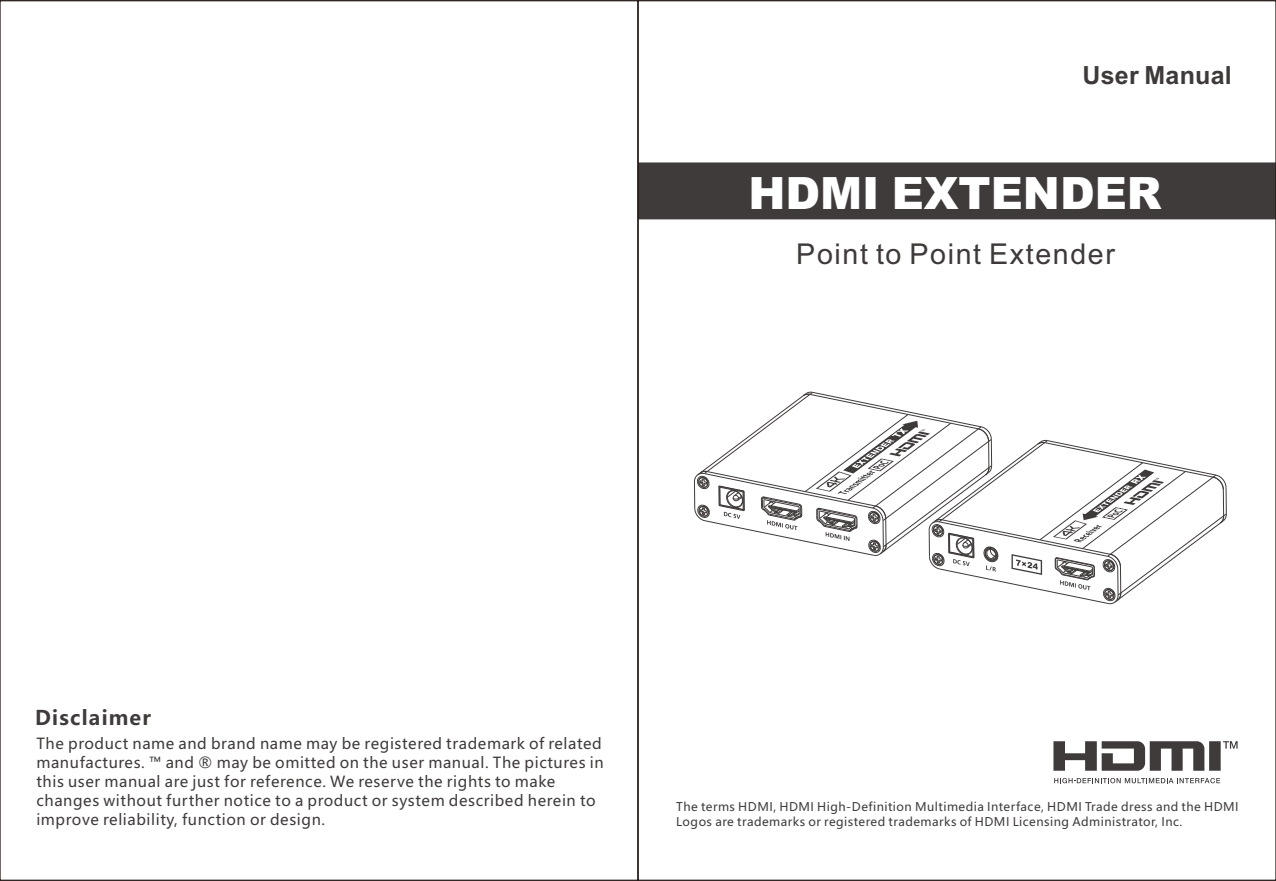
<style>
.page{position:relative;width:1276px;height:881px;background:#fff}
.page>*{position:absolute;margin:0;border:0;box-sizing:border-box;transform-origin:0 0}
.t1{font:900 44.55px "Arial";color:#fff}
.t2{font:28.57px "Arial";letter-spacing:.055em;color:#3e3a39}
.t3{font:700 24.97px "Arial";letter-spacing:.01em;color:#3e3a39}
.t4{font:700 20.03px "Microsoft Ya Hei";letter-spacing:.06em;color:#3f3b3a}
.t5{font:15.08px/19.1px "Microsoft Ya Hei";letter-spacing:.04em;color:#3f3b3a}
.t6{font:11.7px/15.1px "Microsoft Ya Hei";letter-spacing:.04em;color:#3f3b3a}
</style>
<div class="page">
<div style="left:639px;top:162px;width:635px;height:57px;background:#3f3b3a"></div>
<svg style="left:694px;top:391px;width:533px;height:213px"></svg>
<svg style="left:1053px;top:741px;width:184px;height:29px"></svg>
<svg style="left:1054px;top:777px;width:166px;height:6px"></svg>
<h3 class="t3" style="left:1082px;top:66px;width:151px">User Manual</h3>
<h1 class="t1" style="left:748px;top:177px;width:415px">HDMI EXTENDER</h1>
<h2 class="t2" style="left:796px;top:243px;width:320px">Point to Point Extender</h2>
<h3 class="t4" style="left:35px;top:708px;width:117px">Disclaimer</h3>
<p class="t5" style="left:36px;top:734px;width:569px">The product name and brand name may be registered trademark of related manufactures. ™ and ® may be omitted on the user manual. The pictures in this user manual are just for reference. We reserve the rights to make changes without further notice to a product or system described herein to improve reliability, function or design.</p>
<p class="t6" style="left:676px;top:799px;width:564px">The terms HDMI, HDMI High-Definition Multimedia Interface, HDMI Trade dress and the HDMI<br>Logos are trademarks or registered trademarks of HDMI Licensing Administrator, Inc.</p>
</div>
